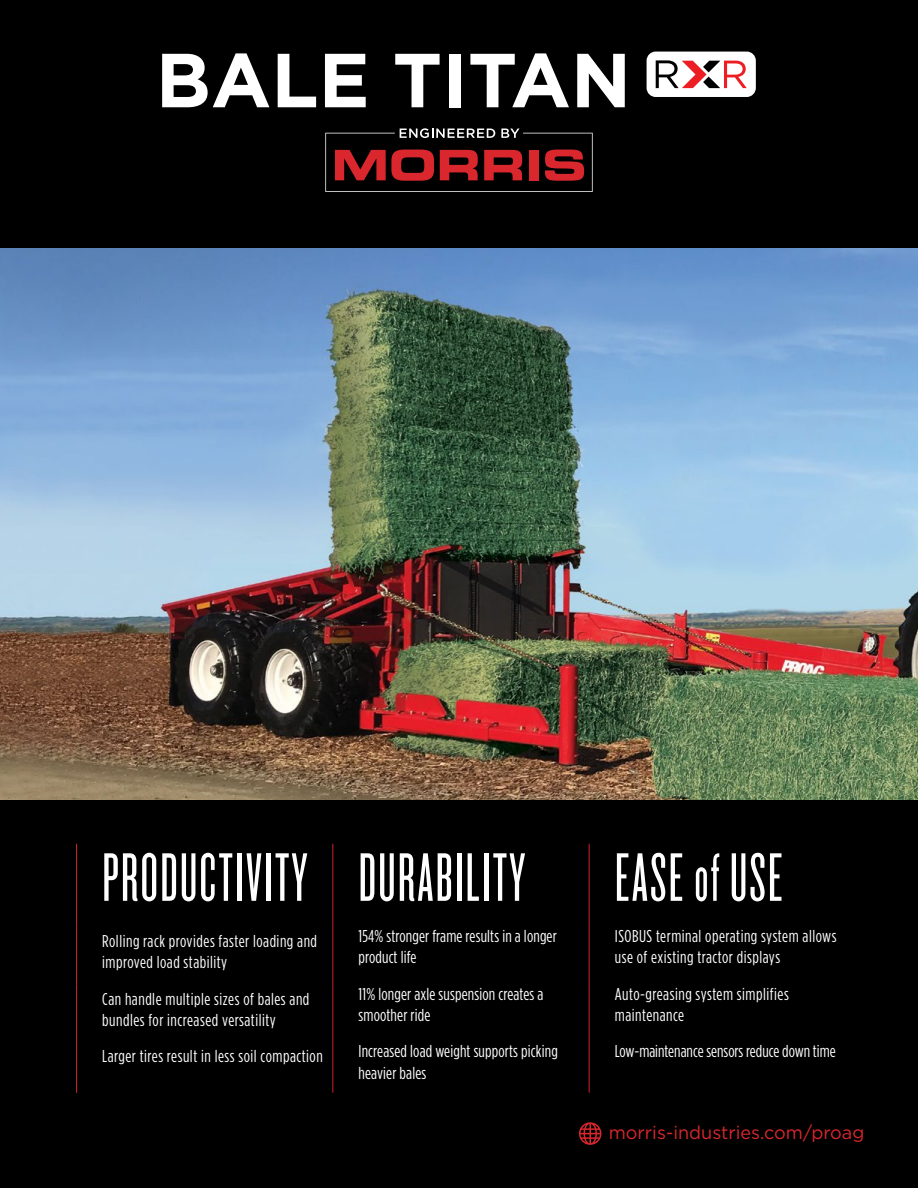
<style>
.page{position:relative;width:918px;height:1188px;background:#fff}
.page>*{position:absolute;margin:0;border:0;box-sizing:border-box;transform-origin:0 0}
.t1{font:71.25px "Knockout 26 Junior Flywght";letter-spacing:.03em;color:#fff}
.t2{font:18.45px "Gotham HTF";color:#d9272d}
.t3{font:condensed 17.1px/21.5px "Gotham HTF";letter-spacing:.025em;color:#fff}
.t4{font:condensed 17.1px "Gotham HTF";color:#fff}
</style>
<div class="page">
<div style="left:0;top:770px;width:918px;height:418px;background:#000"></div>
<hr style="left:76px;top:844px;width:1px;height:83px;background:#d2232a">
<hr style="left:332px;top:844px;width:1px;height:83px;background:#d2232a">
<hr style="left:589px;top:844px;width:1px;height:83px;background:#d2232a">
<hr style="left:76px;top:927px;width:1px;height:57px;background:#d2232a">
<hr style="left:332px;top:927px;width:1px;height:57px;background:#d2232a">
<hr style="left:589px;top:927px;width:1px;height:57px;background:#d2232a">
<hr style="left:76px;top:984px;width:1px;height:58px;background:#d2232a">
<hr style="left:332px;top:984px;width:1px;height:58px;background:#d2232a">
<hr style="left:589px;top:984px;width:1px;height:58px;background:#d2232a">
<hr style="left:76px;top:1042px;width:1px;height:51px;background:#d2232a">
<hr style="left:332px;top:1042px;width:1px;height:51px;background:#d2232a">
<hr style="left:589px;top:1042px;width:1px;height:51px;background:#d2232a">
<div style="left:0;top:0;width:918px;height:257px;background:#000"></div>
<svg style="left:325px;top:128px;width:268px;height:64px"></svg>
<svg style="left:162px;top:53px;width:107px;height:54px"></svg>
<svg style="left:278px;top:54px;width:38px;height:53px"></svg>
<svg style="left:325px;top:54px;width:41px;height:53px"></svg>
<svg style="left:395px;top:54px;width:45px;height:53px"></svg>
<div style="left:449px;top:54px;width:12px;height:53px;background:#fff"></div>
<svg style="left:470px;top:53px;width:99px;height:54px"></svg>
<svg style="left:577px;top:54px;width:48px;height:53px"></svg>
<div style="left:647px;top:52px;width:109px;height:45px;background:#fff;border-radius:9px"></div>
<svg style="left:656px;top:60px;width:91px;height:28px"></svg>
<img style="left:0;top:248px;width:918px;height:551px">
<svg style="left:579px;top:1122px;width:22px;height:23px"></svg>
<p class="t1" style="left:102px;top:838px;width:207px">PRODUCTIVITY</p>
<p class="t1" style="left:359px;top:838px;width:168px">DURABILITY</p>
<p class="t1" style="left:615px;top:838px;width:169px">EASE of USE</p>
<p class="t3" style="left:102px;top:930px;width:216px">Rolling rack provides faster loading and improved load stability</p>
<p class="t3" style="left:359px;top:925px;width:200px">154% stronger frame results in a longer product life</p>
<p class="t3" style="left:615px;top:925px;width:223px">ISOBUS terminal operating system allows use of existing tractor displays</p>
<p class="t3" style="left:102px;top:988px;width:209px">Can handle multiple sizes of bales and bundles for increased versatility</p>
<p class="t3" style="left:359px;top:983px;width:186px">11% longer axle suspension creates a smoother ride</p>
<p class="t3" style="left:615px;top:983px;width:175px">Auto-greasing system simplifies maintenance</p>
<p class="t3" style="left:102px;top:1045px;width:222px">Larger tires result in less soil compaction</p>
<p class="t3" style="left:359px;top:1040px;width:201px">Increased load weight supports picking heavier bales</p>
<p class="t4" style="left:615px;top:1042px;width:222px">Low-maintenance sensors reduce down time</p>
<p class="t2" style="left:609px;top:1122px;width:257px">morris-industries.com/proag</p>
</div>
